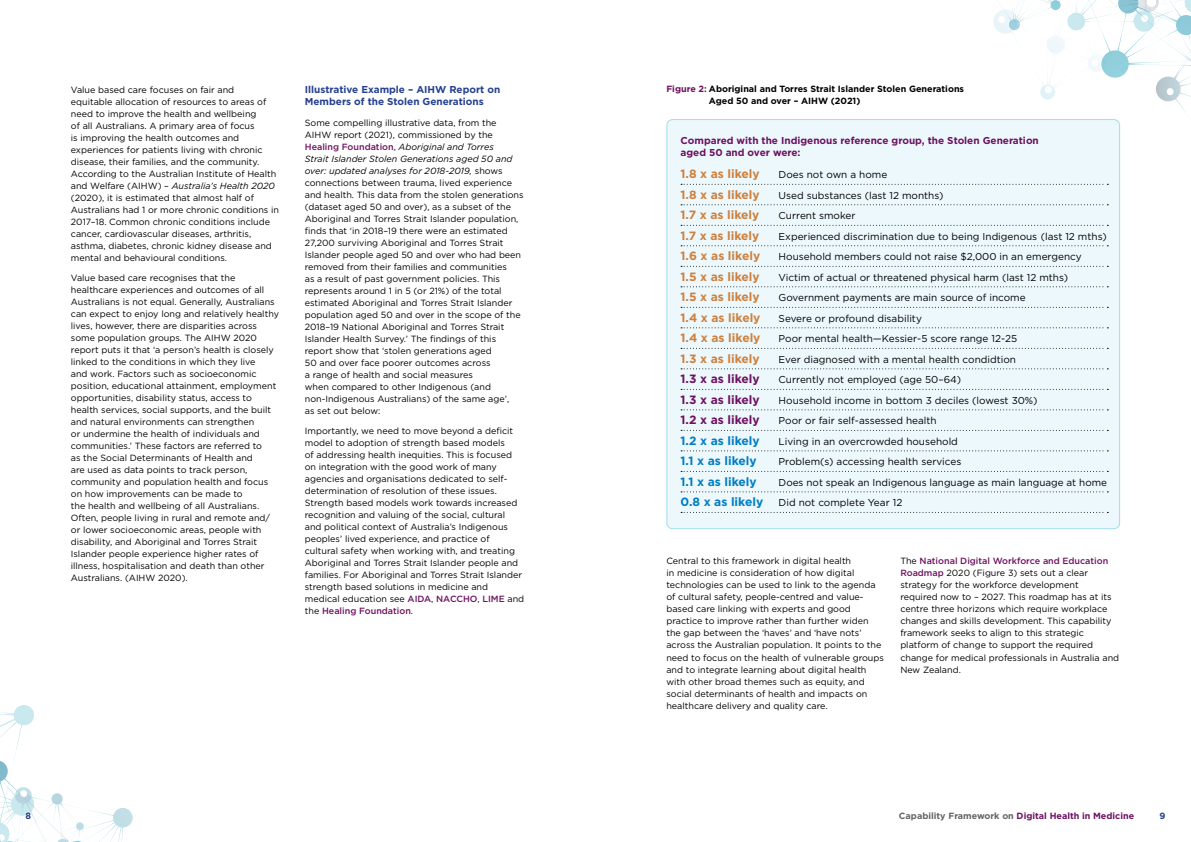
<style>
.page{position:relative;width:1191px;height:842px;background:#fff}
.page>*{position:absolute;margin:0;border:0;box-sizing:border-box;transform-origin:0 0}
.Body{font:700 12px "Gotham";color:#ce803d}
.Body-2{font:700 12px "Gotham";color:#007dc3}
.Body-3{font:700 12px "Gotham";color:#6e1161}
.Body-4{font:10px "Gotham";color:#000}
.Body-5{font:700 10px/12px "Gotham";color:#6e1161}
.HC{font:700 10px/12px "Gotham";color:#25408f}
.Body-6{font:9px/12px "Gotham";color:#000}
.HC-2{font:700 9px/12px "Gotham";color:#000}
.t1{font:700 9px "Gotham";color:#6e1161}
.t2{font:700 9px "Gotham";color:#25408f}
.s1{font-style:italic}
.s2{font-weight:500;color:#6e1161}
.s3{color:#6e1161}
.s4{color:#656565}
</style>
<div class="page">
<svg style="left:0;top:705px;width:133px;height:137px"></svg>
<svg style="left:993px;top:0;width:198px;height:122px"></svg>
<div style="left:667px;top:120px;width:452px;height:409px;background:#ecf8fc;border-radius:6px"></div>
<svg style="left:681px;top:184px;width:427px;height:1px"></svg>
<svg style="left:681px;top:204px;width:427px;height:1px"></svg>
<svg style="left:681px;top:225px;width:427px;height:1px"></svg>
<svg style="left:681px;top:245px;width:427px;height:1px"></svg>
<svg style="left:681px;top:266px;width:427px;height:1px"></svg>
<svg style="left:681px;top:286px;width:427px;height:1px"></svg>
<svg style="left:681px;top:307px;width:427px;height:1px"></svg>
<svg style="left:681px;top:327px;width:427px;height:1px"></svg>
<svg style="left:681px;top:348px;width:427px;height:1px"></svg>
<svg style="left:681px;top:368px;width:427px;height:1px"></svg>
<svg style="left:681px;top:389px;width:427px;height:1px"></svg>
<svg style="left:681px;top:409px;width:427px;height:1px"></svg>
<svg style="left:681px;top:430px;width:427px;height:1px"></svg>
<svg style="left:681px;top:450px;width:427px;height:1px"></svg>
<svg style="left:681px;top:471px;width:427px;height:1px"></svg>
<svg style="left:681px;top:491px;width:427px;height:1px"></svg>
<svg style="left:681px;top:512px;width:427px;height:1px"></svg>
<p class="Body-6" style="left:71px;top:83px;width:210px">Value based care focuses on fair and<br>equitable allocation of resources to areas of need to improve the health and wellbeing<br>of all Australians. A primary area of focus<br>is improving the health outcomes and experiences for patients living with chronic disease, their families, and the community.<br>According to the Australian Institute of Health and Welfare (AIHW) – <span class="s1">Australia’s Health 2020 </span>(2020), it is estimated that almost half of Australians had 1 or more chronic conditions in 2017–18. Common chronic conditions include cancer, cardiovascular diseases, arthritis, asthma, diabetes, chronic kidney disease and mental and behavioural conditions.</p>
<p class="Body-6" style="left:71px;top:272px;width:210px">Value based care recognises that the healthcare experiences and outcomes of all Australians is not equal. Generally, Australians can expect to enjoy long and relatively healthy lives, however, there are disparities across some population groups. The AIHW 2020 report puts it that ‘a person’s health is closely linked to the conditions in which they live<br>and work. Factors such as socioeconomic position, educational attainment, employment opportunities, disability status, access to health services, social supports, and the built and natural environments can strengthen<br>or undermine the health of individuals and communities.’ These factors are referred to<br>as the Social Determinants of Health and<br>are used as data points to track person, community and population health and focus on how improvements can be made to<br>the health and wellbeing of all Australians.<br>Often, people living in rural and remote and/ or lower socioeconomic areas, people with disability, and Aboriginal and Torres Strait Islander people experience higher rates of illness, hospitalisation and death than other Australians. (AIHW 2020).</p>
<p class="HC" style="left:305px;top:84px;width:197px">Illustrative Example – AIHW Report on<br>Members of the Stolen Generations</p>
<p class="Body-6" style="left:305px;top:116px;width:220px">Some compelling illustrative data, from the AIHW report (2021), commissioned by the <span class="s2">Healing Foundation</span>, <span class="s1">Aboriginal and Torres<br>Strait Islander Stolen Generations aged 50 and over: updated analyses for 2018-2019,</span> shows connections between trauma, lived experience and health. This data from the stolen generations (dataset aged 50 and over), as a subset of the Aboriginal and Torres Strait Islander population, finds that ‘in 2018–19 there were an estimated 27,200 surviving Aboriginal and Torres Strait Islander people aged 50 and over who had been removed from their families and communities<br>as a result of past government policies. This represents around 1 in 5 (or 21%) of the total estimated Aboriginal and Torres Strait Islander population aged 50 and over in the scope of the 2018–19 National Aboriginal and Torres Strait Islander Health Survey.’ The findings of this report show that ‘stolen generations aged<br>50 and over face poorer outcomes across<br>a range of health and social measures<br>when compared to other Indigenous (and non-Indigenous Australians) of the same age’,<br>as set out below:</p>
<p class="Body-6" style="left:305px;top:425px;width:221px">Importantly, we need to move beyond a deficit model to adoption of strength based models<br>of addressing health inequities. This is focused on integration with the good work of many agencies and organisations dedicated to self&shy;determination of resolution of these issues.<br>Strength based models work towards increased recognition and valuing of the social, cultural<br>and political context of Australia’s Indigenous peoples’ lived experience, and practice of cultural safety when working with, and treating Aboriginal and Torres Strait Islander people and families. For Aboriginal and Torres Strait Islander strength based solutions in medicine and medical education see <span class="s2">AIDA</span>, <span class="s2">NACCHO</span>, <span class="s2">LIME</span> and the <span class="s2">Healing Foundation</span>.</p>
<p class="HC-2" style="left:709px;top:83px;width:257px;text-indent:-43px"><span class="s3">Figure 2:</span> Aboriginal and Torres Strait Islander Stolen Generations<br>Aged 50 and over – AIHW (2021)</p>
<p class="Body-5" style="left:680px;top:134px;width:360px">Compared with the Indigenous reference group, the Stolen Generation aged 50 and over were:</p>
<p class="Body" style="left:680px;top:167px;width:81px">1.8 x as likely</p>
<p class="Body-4" style="left:778px;top:169px;width:110px">Does not own a home</p>
<p class="Body" style="left:680px;top:187px;width:81px">1.8 x as likely</p>
<p class="Body-4" style="left:778px;top:190px;width:166px">Used substances (last 12 months)</p>
<p class="Body" style="left:680px;top:208px;width:80px">1.7 x as likely</p>
<p class="Body-4" style="left:778px;top:210px;width:78px">Current smoker</p>
<p class="Body" style="left:680px;top:228px;width:80px">1.7 x as likely</p>
<p class="Body-4" style="left:778px;top:231px;width:330px">Experienced discrimination due to being Indigenous (last 12 mths)</p>
<p class="Body" style="left:680px;top:249px;width:81px">1.6 x as likely</p>
<p class="Body-4" style="left:778px;top:251px;width:305px">Household members could not raise $2,000 in an emergency</p>
<p class="Body" style="left:680px;top:269px;width:81px">1.5 x as likely</p>
<p class="Body-4" style="left:778px;top:272px;width:291px">Victim of actual or threatened physical harm (last 12 mths)</p>
<p class="Body" style="left:680px;top:290px;width:81px">1.5 x as likely</p>
<p class="Body-4" style="left:778px;top:292px;width:248px">Government payments are main source of income</p>
<p class="Body" style="left:680px;top:310px;width:81px">1.4 x as likely</p>
<p class="Body-4" style="left:778px;top:313px;width:145px">Severe or profound disability</p>
<p class="Body" style="left:680px;top:331px;width:81px">1.4 x as likely</p>
<p class="Body-4" style="left:778px;top:333px;width:240px">Poor mental health—Kessier-5 score range 12-25</p>
<p class="Body" style="left:680px;top:351px;width:81px">1.3 x as likely</p>
<p class="Body-4" style="left:778px;top:354px;width:239px">Ever diagnosed with a mental health condidtion</p>
<p class="Body-3" style="left:680px;top:372px;width:81px">1.3 x as likely</p>
<p class="Body-4" style="left:778px;top:374px;width:184px">Currently not employed (age 50–64)</p>
<p class="Body-3" style="left:680px;top:392px;width:81px">1.3 x as likely</p>
<p class="Body-4" style="left:778px;top:395px;width:260px">Household income in bottom 3 deciles (lowest 30%)</p>
<p class="Body-3" style="left:680px;top:413px;width:81px">1.2 x as likely</p>
<p class="Body-4" style="left:778px;top:415px;width:160px">Poor or fair self-assessed health</p>
<p class="Body-2" style="left:680px;top:433px;width:81px">1.2 x as likely</p>
<p class="Body-4" style="left:778px;top:436px;width:181px">Living in an overcrowded household</p>
<p class="Body-2" style="left:680px;top:454px;width:78px">1.1 x as likely</p>
<p class="Body-4" style="left:778px;top:456px;width:184px">Problem(s) accessing health services</p>
<p class="Body-2" style="left:680px;top:474px;width:78px">1.1 x as likely</p>
<p class="Body-4" style="left:778px;top:477px;width:330px">Does not speak an Indigenous language as main language at home</p>
<p class="Body-2" style="left:680px;top:495px;width:84px">0.8 x as likely</p>
<p class="Body-4" style="left:778px;top:497px;width:125px">Did not complete Year 12</p>
<p class="Body-6" style="left:666px;top:555px;width:219px">Central to this framework in digital health<br>in medicine is consideration of how digital technologies can be used to link to the agenda of cultural safety, people-centred and value&shy;based care linking with experts and good practice to improve rather than further widen the gap between the ‘haves’ and ‘have nots’ across the Australian population. It points to the need to focus on the health of vulnerable groups and to integrate learning about digital health with other broad themes such as equity, and social determinants of health and impacts on healthcare delivery and quality care.</p>
<p class="Body-6" style="left:900px;top:555px;width:220px">The <span class="s2">National Digital Workforce and Education Roadmap</span> 2020 (Figure 3) sets out a clear strategy for the workforce development<br>required now to – 2027. This roadmap has at its centre three horizons which require workplace changes and skills development. This capability framework seeks to align to this strategic platform of change to support the required change for medical professionals in Australia and New Zealand.</p>
<p class="t2" style="left:26px;top:810px;width:7px">8</p>
<p class="t1" style="left:899px;top:810px;width:237px"><span class="s4">Capability Framework on</span> Digital Health in Medicine</p>
<p class="t2" style="left:1159px;top:810px;width:7px">9</p>
</div>
